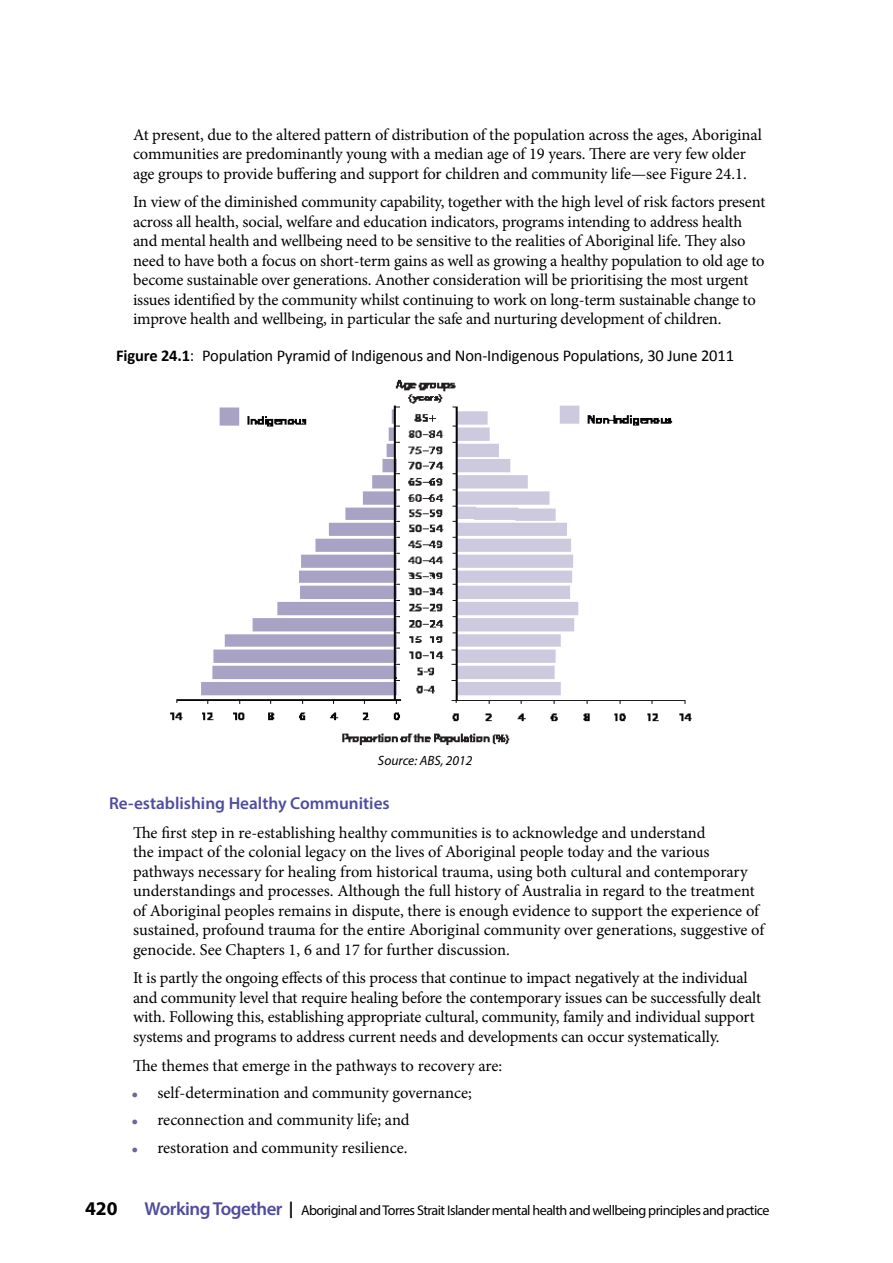
<style>
.page{position:relative;width:893px;height:1263px;background:#fff}
.page>*{position:absolute;margin:0;border:0;box-sizing:border-box;transform-origin:0 0}
.t1{font:700 19.5px "Myriad Pro";color:#000}
.t2{font:600 17.25px "Myriad Pro";color:#4f4ca0}
.t3{font:16.5px/19.5px "Minion Pro";letter-spacing:-.01em;color:#000}
.t4{font:16.5px "Calibri";letter-spacing:-.01em;color:#000}
.t5{font:14.1px "Myriad Pro";letter-spacing:-.04em;color:#000}
.t6{font:italic 13.5px "Myriad Pro";color:#000}
.s1{font-weight:700}
.s2{font-weight:600;font-size:18.75px;color:#4f4ca0}
.s3{font-weight:700;font-size:16.5px}
</style>
<div class="page">
<img style="left:170px;top:379px;width:522px;height:367px">
<p class="t3" style="left:133px;top:125px;width:630px">At present, due to the altered pattern of distribution of the population across the ages, Aboriginal communities are predominantly young with a median age of 19 years. There are very few older age groups to provide buffering and support for children and community life—see Figure 24.1.</p>
<p class="t3" style="left:133px;top:192px;width:634px">In view of the diminished community capability, together with the high level of risk factors present across all health, social, welfare and education indicators, programs intending to address health and mental health and wellbeing need to be sensitive to the realities of Aboriginal life. They also need to have both a focus on short-term gains as well as growing a healthy population to old age to become sustainable over generations. Another consideration will be prioritising the most urgent issues identified by the community whilst continuing to work on long-term sustainable change to improve health and wellbeing, in particular the safe and nurturing development of children.</p>
<p class="t4" style="left:116px;top:345px;width:619px"><span class="s1">Figure 24.1</span>: Population Pyramid of Indigenous and Non-Indigenous Populations, 30 June 2011</p>
<p class="t6" style="left:378px;top:752px;width:96px">Source: ABS, 2012</p>
<p class="t2" style="left:109px;top:792px;width:282px">Re-establishing Healthy Communities</p>
<p class="t3" style="left:133px;top:823px;width:633px">The first step in re-establishing healthy communities is to acknowledge and understand<br>the impact of the colonial legacy on the lives of Aboriginal people today and the various pathways necessary for healing from historical trauma, using both cultural and contemporary understandings and processes. Although the full history of Australia in regard to the treatment of Aboriginal peoples remains in dispute, there is enough evidence to support the experience of sustained, profound trauma for the entire Aboriginal community over generations, suggestive of genocide. See Chapters 1, 6 and 17 for further discussion.</p>
<p class="t3" style="left:133px;top:968px;width:629px">It is partly the ongoing effects of this process that continue to impact negatively at the individual and community level that require healing before the contemporary issues can be successfully dealt with. Following this, establishing appropriate cultural, community, family and individual support systems and programs to address current needs and developments can occur systematically.</p>
<p class="t3" style="left:157px;top:1051px;width:346px;line-height:27.5px;text-indent:-24px">The themes that emerge in the pathways to recovery are: self-determination and community governance; reconnection and community life; and<br>restoration and community resilience.</p>
<p class="t1" style="left:85px;top:1196px;width:34px">420</p>
<p class="t5" style="left:145px;top:1202px;width:626px"><span class="s2">Working Together</span> <span class="s3">|</span> Aboriginal and Torres Strait Islander mental health and wellbeing principles and practice</p>
</div>
